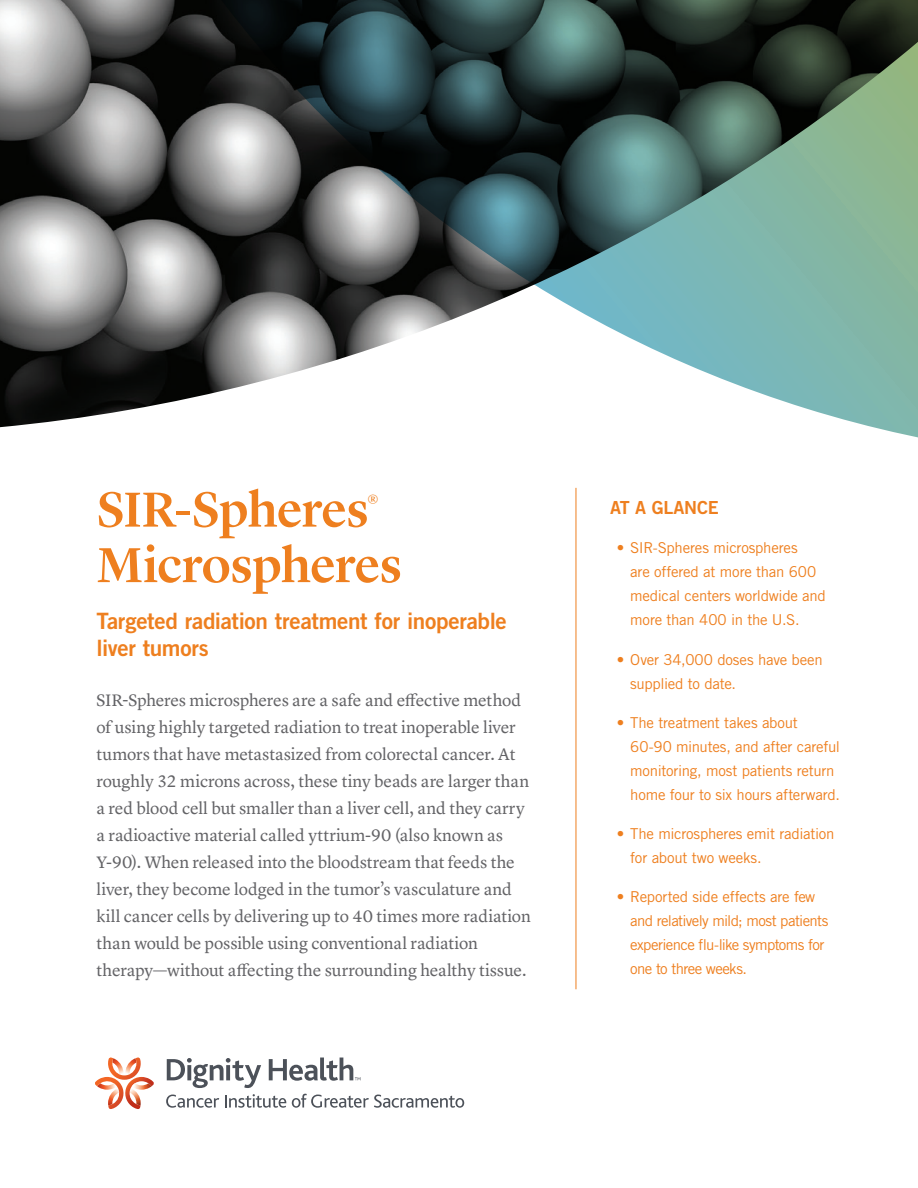
<style>
.page{position:relative;width:918px;height:1188px;background:#fff}
.page>*{position:absolute;margin:0;border:0;box-sizing:border-box;transform-origin:0 0}
.body___lyon{font:500 51px/55.5px "Lyon Display";letter-spacing:-.015em;color:#ee7f1f}
.body___lyon-2{font:22.5px/27px "Trade Gothic LT Std Bd 2";letter-spacing:-.015em;color:#ee7f1f}
.body___lyon-3{font:18px "Trade Gothic LT Std Bd 2";letter-spacing:-.015em;color:#ee7f1f}
.body___lyon-4{font:17.25px/27px "Lyon Text";letter-spacing:-.005em;color:#636366}
.t1{font:15px/24px "Trade Gothic LT Std";letter-spacing:-.02em;color:#ee7f1f}
.t2{font:15px/24px "Trade Gothic LT Std";letter-spacing:-.04em;color:#ee7f1f}
</style>
<div class="page">
<img style="left:0;top:0;width:72px;height:427px">
<svg style="left:72px;top:0;width:846px;height:490px"></svg>
<svg style="left:95px;top:1057px;width:59px;height:52px"></svg>
<img style="left:132px;top:1086px;width:20px;height:4px">
<img style="left:132px;top:1083px;width:20px;height:3px">
<svg style="left:166px;top:1095px;width:53px;height:13px"></svg>
<svg style="left:225px;top:1094px;width:61px;height:14px"></svg>
<svg style="left:292px;top:1094px;width:172px;height:14px"></svg>
<svg style="left:167px;top:1058px;width:94px;height:30px"></svg>
<svg style="left:269px;top:1058px;width:91px;height:23px"></svg>
<hr style="left:576px;top:488px;width:1px;height:501px;background:#ee7f1f">
<p class="body___lyon" style="left:97px;top:478px;width:307px">SIR-Spheres<sup>®<br></sup>Microspheres</p>
<p class="body___lyon-2" style="left:97px;top:607px;width:412px">Targeted radiation treatment for inoperable liver tumors</p>
<p class="body___lyon-4" style="left:97px;top:686px;width:436px">SIR-Spheres microspheres are a safe and effective method of using highly targeted radiation to treat inoperable liver tumors that have metastasized from colorectal cancer. At roughly 32 microns across, these tiny beads are larger than a red blood cell but smaller than a liver cell, and they carry a radioactive material called yttrium-90 (also known as Y-90). When released into the bloodstream that feeds the liver, they become lodged in the tumor’s vasculature and kill cancer cells by delivering up to 40 times more radiation than would be possible using conventional radiation therapy—without affecting the surrounding healthy tissue.</p>
<p class="body___lyon-3" style="left:610px;top:497px;width:110px">AT A GLANCE</p>
<p class="t1" style="left:630px;top:536px;width:197px;text-indent:-14px">• SIR-Spheres microspheres<br>are offered at more than 600 medical centers worldwide and more than 400 in the U.S.</p>
<p class="t1" style="left:630px;top:647px;width:194px;text-indent:-14px">• Over 34,000 doses have been supplied to date.</p>
<p class="t1" style="left:630px;top:710px;width:211px;text-indent:-14px">• The treatment takes about<br>60-90 minutes, and after careful monitoring, most patients return home four to six hours afterward.</p>
<p class="t1" style="left:630px;top:821px;width:206px;text-indent:-14px">• The microspheres emit radiation for about two weeks.</p>
<p class="t2" style="left:630px;top:884px;width:200px;text-indent:-14px">• Reported side effects are few and relatively mild; most patients experience flu-like symptoms for one to three weeks.</p>
</div>
